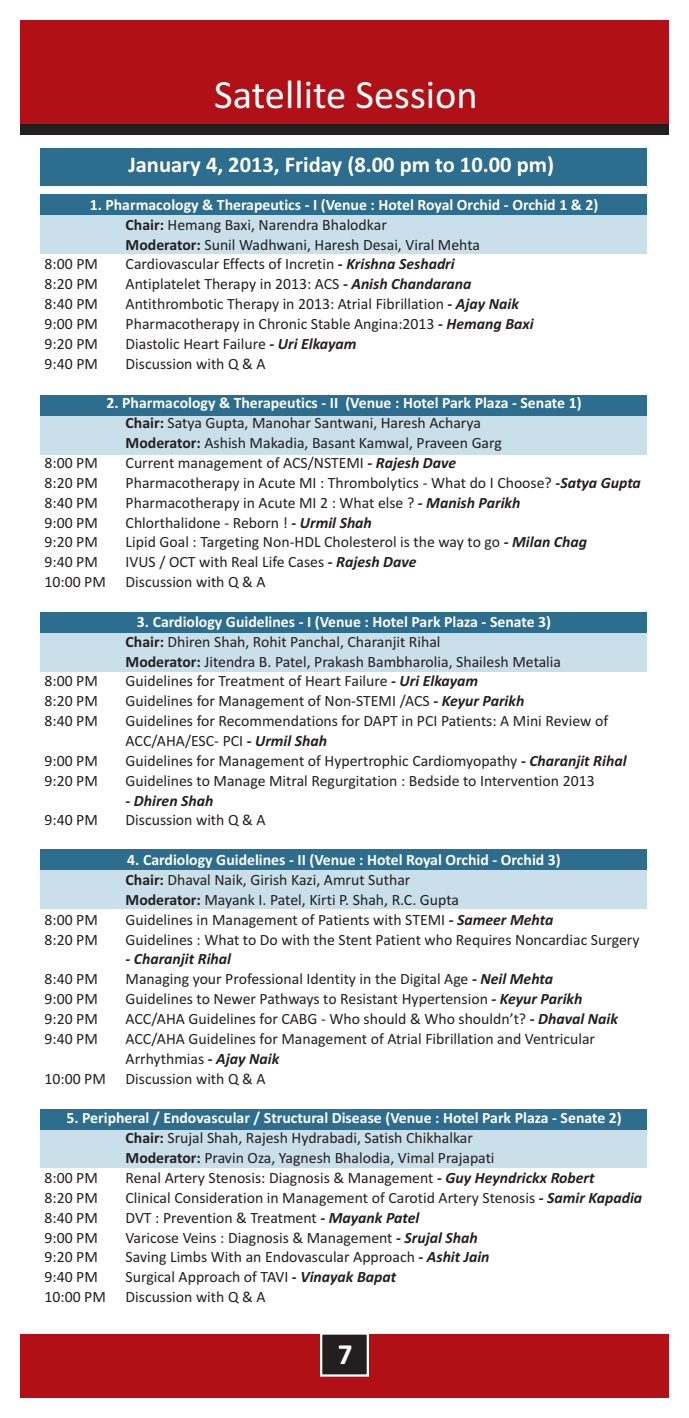
<style>
.page{position:relative;width:689px;height:1418px;background:#fff}
.page>*{position:absolute;margin:0;border:0;box-sizing:border-box;transform-origin:0 0}
.t1{font:40.5px "Calibri";color:#fff}
.t2{font:700 29.25px "Calibri";color:#fff}
.t3{font:700 22.5px "Calibri";color:#fff}
.t4{font:15.75px/19.8px "Calibri";color:#231f20}
.t5{font:700 15.75px "Calibri";color:#fff}
.t6{font:italic 700 15.75px "Calibri";color:#231f20}
.s1{font-weight:700}
.s2{font-weight:700;font-style:italic}
</style>
<div class="page">
<div style="left:40px;top:148px;width:607px;height:37px;background:#2d6d8d"></div>
<div style="left:20px;top:20px;width:648px;height:115px;background:#231f20"></div>
<div style="left:20px;top:1334px;width:648px;height:63px;background:#b11116"></div>
<div style="left:20px;top:20px;width:648px;height:104px;background:#b11116"></div>
<div style="left:40px;top:214px;width:607px;height:40px;background:#c9dfe9"></div>
<div style="left:40px;top:194px;width:607px;height:21px;background:#2d6d8d"></div>
<div style="left:40px;top:415px;width:607px;height:39px;background:#c9dfe9"></div>
<div style="left:40px;top:395px;width:607px;height:21px;background:#2d6d8d"></div>
<div style="left:40px;top:632px;width:607px;height:40px;background:#c9dfe9"></div>
<div style="left:40px;top:612px;width:607px;height:21px;background:#2d6d8d"></div>
<div style="left:40px;top:869px;width:607px;height:40px;background:#c9dfe9"></div>
<div style="left:40px;top:849px;width:607px;height:21px;background:#2d6d8d"></div>
<div style="left:40px;top:1128px;width:607px;height:40px;background:#c9dfe9"></div>
<div style="left:40px;top:1108px;width:607px;height:21px;background:#2d6d8d"></div>
<svg style="left:320px;top:1334px;width:49px;height:43px;background:#454141"></svg>
<h1 class="t1" style="left:214px;top:78px;width:265px">Satellite Session</h1>
<h3 class="t3" style="left:128px;top:155px;width:427px">January 4, 2013, Friday (8.00 pm to 10.00 pm)</h3>
<p class="t5" style="left:90px;top:198px;width:510px">1. Pharmacology &amp; Therapeutics - I (Venue : Hotel Royal Orchid - Orchid 1 &amp; 2)</p>
<p class="t4" style="left:126px;top:216px;width:356px"><span class="s1">Chair:</span> Hemang Baxi, Narendra Bhalodkar<br><span class="s1">Moderator:</span> Sunil Wadhwani, Haresh Desai, Viral Mehta</p>
<p class="t4" style="left:45px;top:256px;width:55px">8:00 PM</p>
<p class="t4" style="left:126px;top:256px;width:330px">Cardiovascular Effects of Incretin <span class="s2">- Krishna Seshadri</span></p>
<p class="t4" style="left:45px;top:275px;width:55px">8:20 PM</p>
<p class="t4" style="left:126px;top:275px;width:347px">Antiplatelet Therapy in 2013: ACS <span class="s2">- Anish Chandarana</span></p>
<p class="t4" style="left:45px;top:295px;width:55px">8:40 PM</p>
<p class="t4" style="left:126px;top:295px;width:395px">Antithrombotic Therapy in 2013: Atrial Fibrillation <span class="s2">- Ajay Naik</span></p>
<p class="t4" style="left:45px;top:315px;width:55px">9:00 PM</p>
<p class="t4" style="left:126px;top:315px;width:409px">Pharmacotherapy in Chronic Stable Angina:2013 <span class="s2">- Hemang Baxi</span></p>
<p class="t4" style="left:45px;top:335px;width:55px">9:20 PM</p>
<p class="t4" style="left:126px;top:335px;width:232px">Diastolic Heart Failure <span class="s2">- Uri Elkayam</span></p>
<p class="t4" style="left:45px;top:355px;width:55px">9:40 PM</p>
<p class="t4" style="left:126px;top:355px;width:142px">Discussion with Q &amp; A</p>
<p class="t5" style="left:106px;top:397px;width:476px">2. Pharmacology &amp; Therapeutics - II (Venue : Hotel Park Plaza - Senate 1)</p>
<p class="t4" style="left:126px;top:414px;width:377px"><span class="s1">Chair:</span> Satya Gupta, Manohar Santwani, Haresh Acharya<br><span class="s1">Moderator:</span> Ashish Makadia, Basant Kamwal, Praveen Garg</p>
<p class="t4" style="left:45px;top:454px;width:55px">8:00 PM</p>
<p class="t4" style="left:126px;top:454px;width:332px">Current management of ACS/NSTEMI <span class="s2">- Rajesh Dave</span></p>
<p class="t4" style="left:45px;top:474px;width:55px">8:20 PM</p>
<p class="t4" style="left:126px;top:474px;width:516px">Pharmacotherapy in Acute MI : Thrombolytics - What do I Choose? <span class="s2">-Satya Gupta</span></p>
<p class="t4" style="left:45px;top:494px;width:55px">8:40 PM</p>
<p class="t4" style="left:126px;top:494px;width:396px">Pharmacotherapy in Acute MI 2 : What else ? <span class="s2">- Manish Parikh</span></p>
<p class="t4" style="left:45px;top:514px;width:55px">9:00 PM</p>
<p class="t4" style="left:126px;top:514px;width:248px">Chlorthalidone - Reborn ! <span class="s2">- Urmil Shah</span></p>
<p class="t4" style="left:45px;top:533px;width:55px">9:20 PM</p>
<p class="t4" style="left:126px;top:533px;width:463px">Lipid Goal : Targeting Non-HDL Cholesterol is the way to go <span class="s2">- Milan Chag</span></p>
<p class="t4" style="left:45px;top:553px;width:55px">9:40 PM</p>
<p class="t4" style="left:45px;top:553px;width:373px;text-indent:81px">IVUS / OCT with Real Life Cases <span class="s2">- Rajesh Dave<br></span>10:00 PM Discussion with Q &amp; A</p>
<p class="t5" style="left:137px;top:615px;width:415px">3. Cardiology Guidelines - I (Venue : Hotel Park Plaza - Senate 3)</p>
<p class="t4" style="left:126px;top:633px;width:437px"><span class="s1">Chair:</span> Dhiren Shah, Rohit Panchal, Charanjit Rihal<br><span class="s1">Moderator:</span> Jitendra B. Patel, Prakash Bambharolia, Shailesh Metalia</p>
<p class="t4" style="left:45px;top:672px;width:55px">8:00 PM</p>
<p class="t4" style="left:126px;top:672px;width:354px">Guidelines for Treatment of Heart Failure <span class="s2">- Uri Elkayam</span></p>
<p class="t4" style="left:45px;top:692px;width:55px">8:20 PM</p>
<p class="t4" style="left:126px;top:692px;width:400px">Guidelines for Management of Non-STEMI /ACS <span class="s2">- Keyur Parikh</span></p>
<p class="t4" style="left:45px;top:712px;width:55px">8:40 PM</p>
<p class="t4" style="left:126px;top:712px;width:484px">Guidelines for Recommendations for DAPT in PCI Patients: A Mini Review of<br>ACC/AHA/ESC- PCI <span class="s2">- Urmil Shah</span></p>
<p class="t4" style="left:45px;top:752px;width:55px">9:00 PM</p>
<p class="t4" style="left:126px;top:752px;width:502px">Guidelines for Management of Hypertrophic Cardiomyopathy <span class="s2">- Charanjit Rihal</span></p>
<p class="t4" style="left:45px;top:772px;width:55px">9:20 PM</p>
<p class="t4" style="left:126px;top:772px;width:470px">Guidelines to Manage Mitral Regurgitation : Bedside to Intervention 2013</p>
<p class="t6" style="left:125px;top:794px;width:89px">- Dhiren Shah</p>
<p class="t4" style="left:44px;top:811px;width:55px">9:40 PM</p>
<p class="t4" style="left:125px;top:811px;width:142px">Discussion with Q &amp; A</p>
<p class="t5" style="left:127px;top:853px;width:435px">4. Cardiology Guidelines - II (Venue : Hotel Royal Orchid - Orchid 3)</p>
<p class="t4" style="left:125px;top:871px;width:335px"><span class="s1">Chair:</span> Dhaval Naik, Girish Kazi, Amrut Suthar<br><span class="s1">Moderator:</span> Mayank I. Patel, Kirti P. Shah, R.C. Gupta</p>
<p class="t4" style="left:44px;top:911px;width:55px">8:00 PM</p>
<p class="t4" style="left:125px;top:911px;width:429px">Guidelines in Management of Patients with STEMI <span class="s2">- Sameer Mehta</span></p>
<p class="t4" style="left:44px;top:930px;width:55px">8:20 PM</p>
<p class="t4" style="left:125px;top:930px;width:515px">Guidelines : What to Do with the Stent Patient who Requires Noncardiac Surgery</p>
<p class="t6" style="left:125px;top:952px;width:107px">- Charanjit Rihal</p>
<p class="t4" style="left:44px;top:970px;width:55px">8:40 PM</p>
<p class="t4" style="left:125px;top:970px;width:429px">Managing your Professional Identity in the Digital Age <span class="s2">- Neil Mehta</span></p>
<p class="t4" style="left:44px;top:990px;width:55px">9:00 PM</p>
<p class="t4" style="left:125px;top:990px;width:458px">Guidelines to Newer Pathways to Resistant Hypertension <span class="s2">- Keyur Parikh</span></p>
<p class="t4" style="left:44px;top:1010px;width:55px">9:20 PM</p>
<p class="t4" style="left:125px;top:1010px;width:494px">ACC/AHA Guidelines for CABG - Who should &amp; Who shouldn’t? <span class="s2">- Dhaval Naik</span></p>
<p class="t4" style="left:44px;top:1030px;width:55px">9:40 PM</p>
<p class="t4" style="left:125px;top:1030px;width:471px">ACC/AHA Guidelines for Management of Atrial Fibrillation and Ventricular</p>
<p class="t4" style="left:125px;top:1050px;width:155px">Arrhythmias <span class="s2">- Ajay Naik</span></p>
<p class="t4" style="left:44px;top:1069px;width:223px">10:00 PM Discussion with Q &amp; A</p>
<p class="t5" style="left:66px;top:1111px;width:556px">5. Peripheral / Endovascular / Structural Disease (Venue : Hotel Park Plaza - Senate 2)</p>
<p class="t4" style="left:125px;top:1129px;width:370px"><span class="s1">Chair:</span> Srujal Shah, Rajesh Hydrabadi, Satish Chikhalkar<br><span class="s1">Moderator:</span> Pravin Oza, Yagnesh Bhalodia, Vimal Prajapati</p>
<p class="t4" style="left:44px;top:1169px;width:55px">8:00 PM</p>
<p class="t4" style="left:125px;top:1169px;width:470px">Renal Artery Stenosis: Diagnosis &amp; Management <span class="s2">- Guy Heyndrickx Robert</span></p>
<p class="t4" style="left:44px;top:1189px;width:55px">8:20 PM</p>
<p class="t4" style="left:125px;top:1189px;width:518px">Clinical Consideration in Management of Carotid Artery Stenosis <span class="s2">- Samir Kapadia</span></p>
<p class="t4" style="left:44px;top:1208px;width:55px">8:40 PM</p>
<p class="t4" style="left:125px;top:1208px;width:295px">DVT : Prevention &amp; Treatment <span class="s2">- Mayank Patel</span></p>
<p class="t4" style="left:44px;top:1228px;width:55px">9:00 PM</p>
<p class="t4" style="left:125px;top:1228px;width:353px">Varicose Veins : Diagnosis &amp; Management <span class="s2">- Srujal Shah</span></p>
<p class="t4" style="left:44px;top:1248px;width:55px">9:20 PM</p>
<p class="t4" style="left:125px;top:1248px;width:365px">Saving Limbs With an Endovascular Approach <span class="s2">- Ashit Jain</span></p>
<p class="t4" style="left:44px;top:1268px;width:55px">9:40 PM</p>
<p class="t4" style="left:44px;top:1268px;width:353px;text-indent:81px">Surgical Approach of TAVI <span class="s2">- Vinayak Bapat<br></span>10:00 PM Discussion with Q &amp; A</p>
<h2 class="t2" style="left:338px;top:1341px;width:16px">7</h2>
</div>
